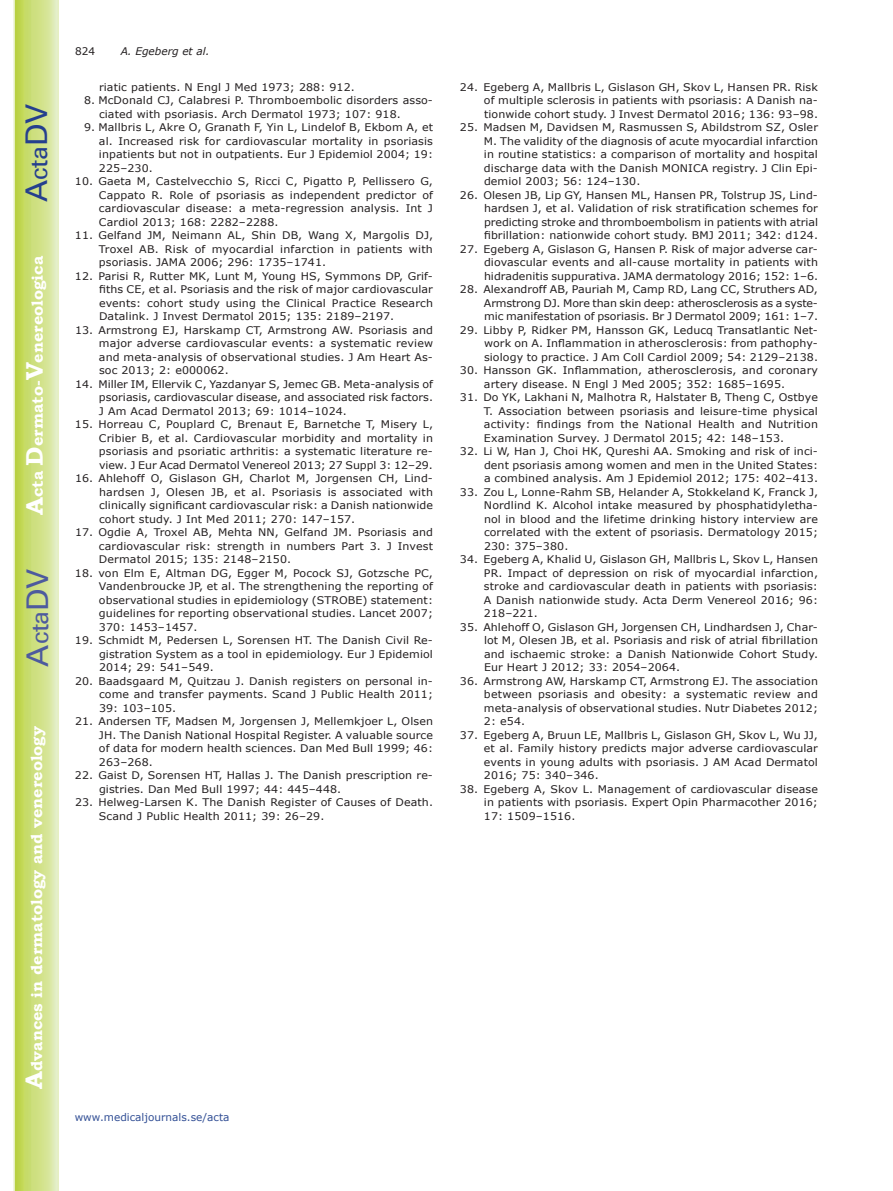
<style>
.page{position:relative;width:893px;height:1191px;background:#fff}
.page>*{position:absolute;margin:0;border:0;box-sizing:border-box;transform-origin:0 0}
.t1{font:30px "Univers";color:#4d5a9e}
.t2{font:30px "Univers";color:#253f8e}
.t3{font:700 15.75px "Bookman Old Style";color:#fff}
.t4{font:10.5px/13.5px "Verdana";letter-spacing:.01em;color:#231f20;text-align:justify;scale:1.05 1}
.t5{font:10.5px "Verdana";color:#324f95}
.t6{font:italic 10.5px "Verdana";color:#231f20}
.t7{font:10.5px "Verdana";letter-spacing:.01em;color:#231f20}
.s1{font-size:24px}
</style>
<div class="page">
<svg style="left:14px;top:0;width:45px;height:1191px;background:#cfe084"></svg>
<h1 class="t2" style="left:19px;top:202px;width:100px;rotate:-90deg">A<span class="s1">cta</span>DV</h1>
<h2 class="t3" style="left:28px;top:515px;width:260px;rotate:-90deg"><span class="s1">A</span>cta <span class="s1">D</span>ermato-<span class="s1">V</span>enereologica</h2>
<h1 class="t1" style="left:20px;top:666px;width:100px;rotate:-90deg">A<span class="s1">cta</span>DV</h1>
<h2 class="t3" style="left:27px;top:1088px;width:364px;rotate:-90deg"><span class="s1">A</span>dvances in dermatology and venereology</h2>
<p class="t7" style="left:75px;top:44px;width:22px">824</p>
<p class="t6" style="left:121px;top:44px;width:90px">A. Egeberg et al.</p>
<p class="t4" style="left:99px;top:80px;width:245px">riatic patients. N Engl J Med 1973; 288: 912.</p>
<p class="t4" style="left:99px;top:94px;width:320px;text-indent:-15px">8. McDonald CJ, Calabresi P. Thromboembolic disorders asso&shy;ciated with psoriasis. Arch Dermatol 1973; 107: 918.</p>
<p class="t4" style="left:99px;top:121px;width:320px;text-indent:-15px">9. Mallbris L, Akre O, Granath F, Yin L, Lindelof B, Ekbom A, et al. Increased risk for cardiovascular mortality in psoriasis inpatients but not in outpatients. Eur J Epidemiol 2004; 19:<br>225–230.</p>
<p class="t4" style="left:99px;top:175px;width:320px;text-indent:-24px">10. Gaeta M, Castelvecchio S, Ricci C, Pigatto P, Pellissero G, Cappato R. Role of psoriasis as independent predictor of cardiovascular disease: a meta-regression analysis. Int J Cardiol 2013; 168: 2282–2288.</p>
<p class="t4" style="left:99px;top:229px;width:320px;text-indent:-24px">11. Gelfand JM, Neimann AL, Shin DB, Wang X, Margolis DJ, Troxel AB. Risk of myocardial infarction in patients with psoriasis. JAMA 2006; 296: 1735–1741.</p>
<p class="t4" style="left:99px;top:269px;width:320px;text-indent:-24px">12. Parisi R, Rutter MK, Lunt M, Young HS, Symmons DP, Grif&shy;fiths CE, et al. Psoriasis and the risk of major cardiovascular events: cohort study using the Clinical Practice Research Datalink. J Invest Dermatol 2015; 135: 2189–2197.</p>
<p class="t4" style="left:99px;top:323px;width:320px;text-indent:-24px">13. Armstrong EJ, Harskamp CT, Armstrong AW. Psoriasis and major adverse cardiovascular events: a systematic review and meta-analysis of observational studies. J Am Heart As&shy;soc 2013; 2: e000062.</p>
<p class="t4" style="left:99px;top:377px;width:320px;text-indent:-24px">14. Miller IM, Ellervik C, Yazdanyar S, Jemec GB. Meta-analysis of psoriasis, cardiovascular disease, and associated risk factors.<br>J Am Acad Dermatol 2013; 69: 1014–1024.</p>
<p class="t4" style="left:99px;top:418px;width:320px;text-indent:-24px">15. Horreau C, Pouplard C, Brenaut E, Barnetche T, Misery L, Cribier B, et al. Cardiovascular morbidity and mortality in psoriasis and psoriatic arthritis: a systematic literature re&shy;view. J Eur Acad Dermatol Venereol 2013; 27 Suppl 3: 12–29.</p>
<p class="t4" style="left:99px;top:472px;width:320px;text-indent:-24px">16. Ahlehoff O, Gislason GH, Charlot M, Jorgensen CH, Lind&shy;hardsen J, Olesen JB, et al. Psoriasis is associated with clinically significant cardiovascular risk: a Danish nationwide cohort study. J Int Med 2011; 270: 147–157.</p>
<p class="t4" style="left:99px;top:526px;width:320px;text-indent:-24px">17. Ogdie A, Troxel AB, Mehta NN, Gelfand JM. Psoriasis and cardiovascular risk: strength in numbers Part 3. J Invest Dermatol 2015; 135: 2148–2150.</p>
<p class="t4" style="left:99px;top:566px;width:320px;text-indent:-24px">18. von Elm E, Altman DG, Egger M, Pocock SJ, Gotzsche PC, Vandenbroucke JP, et al. The strengthening the reporting of observational studies in epidemiology (STROBE) statement: guidelines for reporting observational studies. Lancet 2007; 370: 1453–1457.</p>
<p class="t4" style="left:99px;top:634px;width:320px;text-indent:-24px">19. Schmidt M, Pedersen L, Sorensen HT. The Danish Civil Re&shy;gistration System as a tool in epidemiology. Eur J Epidemiol 2014; 29: 541–549.</p>
<p class="t4" style="left:99px;top:674px;width:320px;text-indent:-24px">20. Baadsgaard M, Quitzau J. Danish registers on personal in&shy;come and transfer payments. Scand J Public Health 2011; 39: 103–105.</p>
<p class="t4" style="left:99px;top:715px;width:320px;text-indent:-24px">21. Andersen TF, Madsen M, Jorgensen J, Mellemkjoer L, Olsen JH. The Danish National Hospital Register. A valuable source of data for modern health sciences. Dan Med Bull 1999; 46:<br>263–268.</p>
<p class="t4" style="left:99px;top:769px;width:320px;text-indent:-24px">22. Gaist D, Sorensen HT, Hallas J. The Danish prescription re&shy;gistries. Dan Med Bull 1997; 44: 445–448.</p>
<p class="t4" style="left:99px;top:796px;width:320px;text-indent:-24px">23. Helweg-Larsen K. The Danish Register of Causes of Death.<br>Scand J Public Health 2011; 39: 26–29.</p>
<p class="t5" style="left:75px;top:1110px;width:156px">www.medicaljournals.se/acta</p>
<p class="t4" style="left:484px;top:80px;width:320px;text-indent:-24px">24. Egeberg A, Mallbris L, Gislason GH, Skov L, Hansen PR. Risk of multiple sclerosis in patients with psoriasis: A Danish na&shy;tionwide cohort study. J Invest Dermatol 2016; 136: 93–98.</p>
<p class="t4" style="left:484px;top:121px;width:320px;text-indent:-24px">25. Madsen M, Davidsen M, Rasmussen S, Abildstrom SZ, Osler M. The validity of the diagnosis of acute myocardial infarction in routine statistics: a comparison of mortality and hospital discharge data with the Danish MONICA registry. J Clin Epi&shy;demiol 2003; 56: 124–130.</p>
<p class="t4" style="left:484px;top:188px;width:320px;text-indent:-24px">26. Olesen JB, Lip GY, Hansen ML, Hansen PR, Tolstrup JS, Lind&shy;hardsen J, et al. Validation of risk stratification schemes for predicting stroke and thromboembolism in patients with atrial fibrillation: nationwide cohort study. BMJ 2011; 342: d124.</p>
<p class="t4" style="left:484px;top:242px;width:320px;text-indent:-24px">27. Egeberg A, Gislason G, Hansen P. Risk of major adverse car&shy;diovascular events and all-cause mortality in patients with hidradenitis suppurativa. JAMA dermatology 2016; 152: 1–6.</p>
<p class="t4" style="left:484px;top:283px;width:320px;text-indent:-24px">28. Alexandroff AB, Pauriah M, Camp RD, Lang CC, Struthers AD, Armstrong DJ. More than skin deep: atherosclerosis as a syste&shy;mic manifestation of psoriasis. Br J Dermatol 2009; 161: 1–7.</p>
<p class="t4" style="left:484px;top:323px;width:320px;text-indent:-24px">29. Libby P, Ridker PM, Hansson GK, Leducq Transatlantic Net&shy;work on A. Inflammation in atherosclerosis: from pathophy&shy;siology to practice. J Am Coll Cardiol 2009; 54: 2129–2138.</p>
<p class="t4" style="left:484px;top:364px;width:320px;text-indent:-24px">30. Hansson GK. Inflammation, atherosclerosis, and coronary artery disease. N Engl J Med 2005; 352: 1685–1695.</p>
<p class="t4" style="left:484px;top:391px;width:320px;text-indent:-24px">31. Do YK, Lakhani N, Malhotra R, Halstater B, Theng C, Ostbye T. Association between psoriasis and leisure-time physical activity: findings from the National Health and Nutrition Examination Survey. J Dermatol 2015; 42: 148–153.</p>
<p class="t4" style="left:484px;top:445px;width:320px;text-indent:-24px">32. Li W, Han J, Choi HK, Qureshi AA. Smoking and risk of inci&shy;dent psoriasis among women and men in the United States: a combined analysis. Am J Epidemiol 2012; 175: 402–413.</p>
<p class="t4" style="left:484px;top:485px;width:320px;text-indent:-24px">33. Zou L, Lonne-Rahm SB, Helander A, Stokkeland K, Franck J, Nordlind K. Alcohol intake measured by phosphatidyletha&shy;nol in blood and the lifetime drinking history interview are correlated with the extent of psoriasis. Dermatology 2015; 230: 375–380.</p>
<p class="t4" style="left:484px;top:553px;width:320px;text-indent:-24px">34. Egeberg A, Khalid U, Gislason GH, Mallbris L, Skov L, Hansen PR. Impact of depression on risk of myocardial infarction, stroke and cardiovascular death in patients with psoriasis:<br>A Danish nationwide study. Acta Derm Venereol 2016; 96:<br>218–221.</p>
<p class="t4" style="left:484px;top:620px;width:320px;text-indent:-24px">35. Ahlehoff O, Gislason GH, Jorgensen CH, Lindhardsen J, Char&shy;lot M, Olesen JB, et al. Psoriasis and risk of atrial fibrillation and ischaemic stroke: a Danish Nationwide Cohort Study.<br>Eur Heart J 2012; 33: 2054–2064.</p>
<p class="t4" style="left:484px;top:674px;width:320px;text-indent:-24px">36. Armstrong AW, Harskamp CT, Armstrong EJ. The association between psoriasis and obesity: a systematic review and meta-analysis of observational studies. Nutr Diabetes 2012; 2: e54.</p>
<p class="t4" style="left:484px;top:728px;width:320px;text-indent:-24px">37. Egeberg A, Bruun LE, Mallbris L, Gislason GH, Skov L, Wu JJ, et al. Family history predicts major adverse cardiovascular events in young adults with psoriasis. J AM Acad Dermatol 2016; 75: 340–346.</p>
<p class="t4" style="left:484px;top:782px;width:320px;text-indent:-24px">38. Egeberg A, Skov L. Management of cardiovascular disease in patients with psoriasis. Expert Opin Pharmacother 2016; 17: 1509–1516.</p>
</div>
